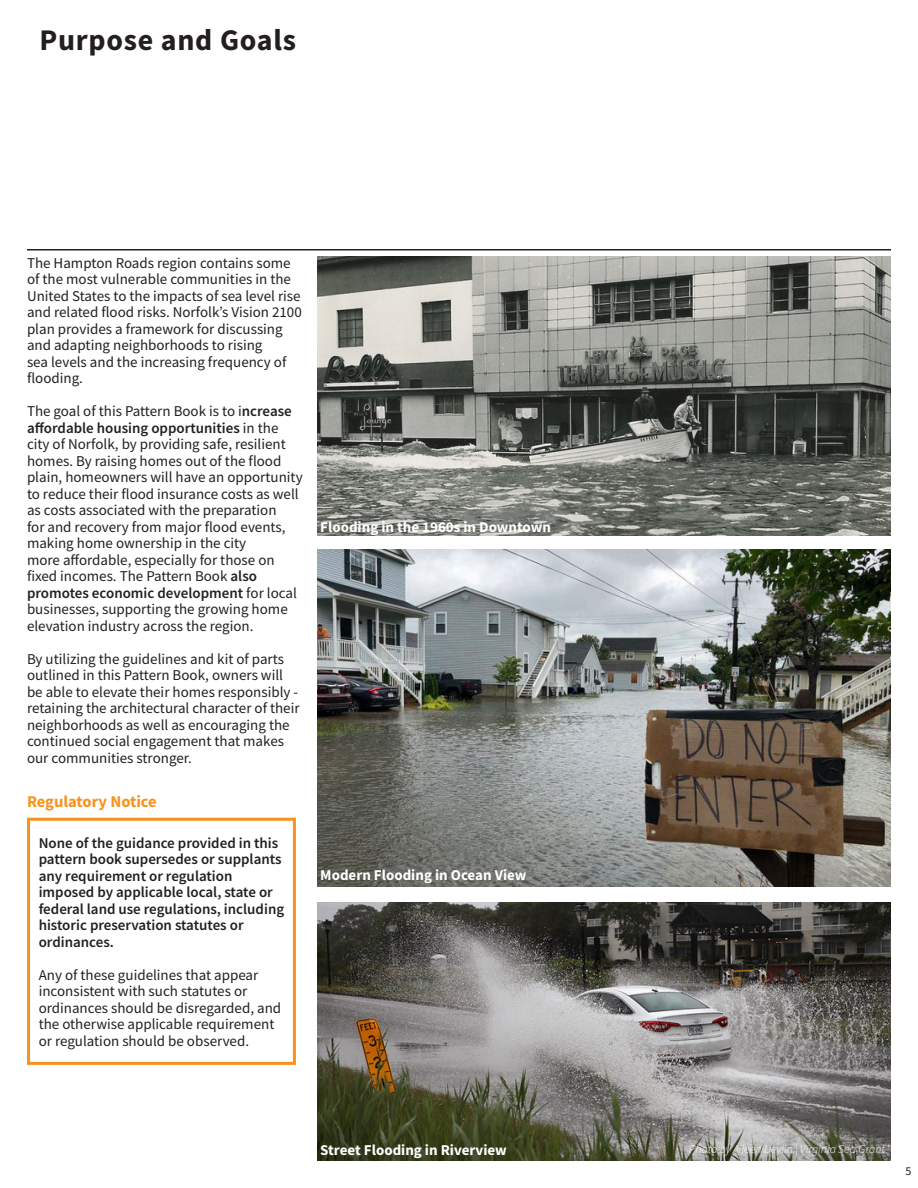
<style>
.page{position:relative;width:918px;height:1188px;background:#fff}
.page>*{position:absolute;margin:0;border:0;box-sizing:border-box;transform-origin:0 0}
.Source_-_Section_Hea{font:700 30px "Source Sans Pro";letter-spacing:.025em;color:#231f20}
.Paragraph_Style_2{font:700 16.5px "Source Sans Pro";color:#f7931d}
.t1{font:15px/16.5px "Source Sans Pro";color:#231f20}
.t2{font:600 15px/16.5px "Source Sans Pro";color:#231f20}
.t3{font:700 15px "Source Sans Pro";color:#fff}
.t4{font:italic 300 12px "Source Sans Pro";color:#fff}
.t5{font:12px "Source Sans Pro";color:#231f20}
.s1{font-weight:600}
</style>
<div class="page">
<hr style="left:27px;top:249px;width:864px;height:1px;background:#231f20">
<img style="left:317px;top:256px;width:574px;height:280px">
<img style="left:317px;top:549px;width:574px;height:337px">
<img style="left:317px;top:903px;width:574px;height:258px">
<div style="left:27px;top:818px;width:269px;height:247px;border:3px solid #f7931d"></div>
<p class="Source_-_Section_Hea" style="left:39px;top:19px;width:258px">Purpose and Goals</p>
<p class="t1" style="left:27px;top:254px;width:276px">The Hampton Roads region contains some of the most vulnerable communities in the United States to the impacts of sea level rise and related flood risks. Norfolk’s Vision 2100 plan provides a framework for discussing and adapting neighborhoods to rising<br>sea levels and the increasing frequency of flooding.</p>
<p class="t1" style="left:27px;top:403px;width:277px">The goal of this Pattern Book is to i<span class="s1">ncrease affordable housing opportunities</span> in the city of Norfolk, by providing safe, resilient homes. By raising homes out of the flood plain, homeowners will have an opportunity to reduce their flood insurance costs as well as costs associated with the preparation<br>for and recovery from major flood events, making home ownership in the city<br>more affordable, especially for those on fixed incomes. The Pattern Book <span class="s1">also promotes economic development</span> for local businesses, supporting the growing home elevation industry across the region.</p>
<p class="t1" style="left:27px;top:650px;width:274px">By utilizing the guidelines and kit of parts outlined in this Pattern Book, owners will be able to elevate their homes responsibly - retaining the architectural character of their neighborhoods as well as encouraging the continued social engagement that makes our communities stronger.</p>
<p class="Paragraph_Style_2" style="left:27px;top:790px;width:131px">Regulatory Notice</p>
<p class="t2" style="left:39px;top:834px;width:247px">None of the guidance provided in this pattern book supersedes or supplants any requirement or regulation imposed by applicable local, state or federal land use regulations, including historic preservation statutes or ordinances.</p>
<p class="t1" style="left:39px;top:966px;width:244px">Any of these guidelines that appear inconsistent with such statutes or ordinances should be disregarded, and the otherwise applicable requirement or regulation should be observed.</p>
<p class="t3" style="left:320px;top:517px;width:232px">Flooding in the 1960s in Downtown</p>
<p class="t3" style="left:320px;top:865px;width:208px">Modern Flooding in Ocean View</p>
<p class="t3" style="left:320px;top:1140px;width:188px">Street Flooding in Riverview</p>
<p class="t4" style="left:689px;top:1141px;width:197px">Photo by Aileen Devlin | Virginia Sea Grant</p>
<p class="t5" style="left:906px;top:1163px;width:7px">5</p>
</div>
